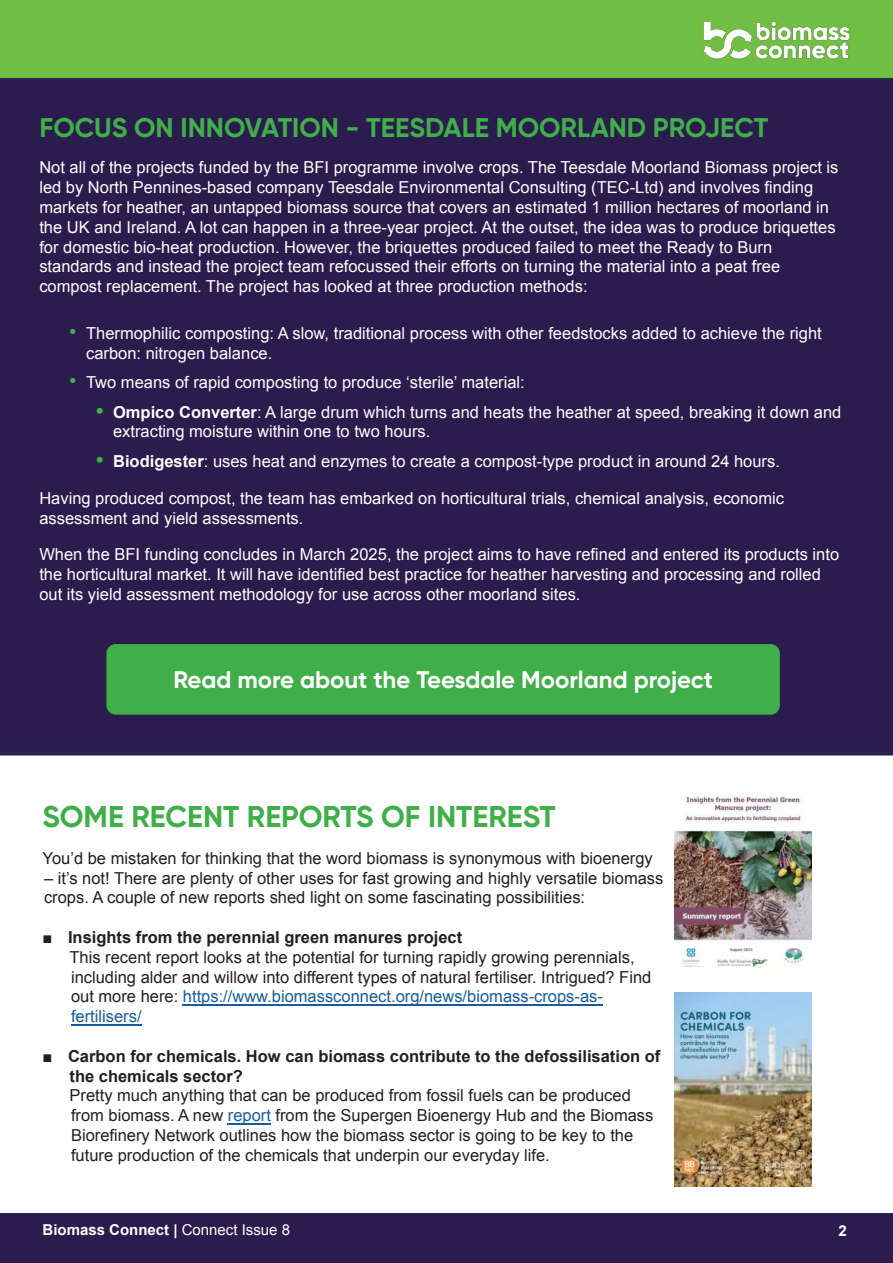
<style>
.page{position:relative;width:893px;height:1263px;background:#fff}
.page>*{position:absolute;margin:0;border:0;box-sizing:border-box;transform-origin:0 0}
.t1{font:700 30px "Gilroy";color:#40ae49}
.t2{font:700 27px "Gilroy";color:#40ae49}
.t3{font:700 24px "Gilroy";color:#fff}
.t4{font:16.5px/19.8px "Arial";color:#fff}
.t5{font:16.5px/19.8px "Arial";color:#231f20}
.t6{font:700 16.5px/19.8px "Arial";color:#231f20}
.t7{font:700 15px "Arial";color:#fff}
.s1{font-size:21px;color:#40ae49}
.s2{font-weight:700;font-size:21px;color:#40ae49}
.s3{font-weight:700}
.s4{color:#175d9e}
.s5{font-weight:400}
</style>
<div class="page">
<div style="left:0;top:78px;width:893px;height:677px;background:#2a1c4d"></div>
<div style="left:0;top:1213px;width:893px;height:50px;background:#2a1c4d"></div>
<div style="left:0;top:0;width:893px;height:78px;background:#70be44"></div>
<img style="left:704px;top:21px;width:146px;height:38px">
<hr style="left:183px;top:1004px;width:420px;height:1px;background:#175d9e">
<hr style="left:71px;top:1024px;width:71px;height:1px;background:#175d9e">
<hr style="left:228px;top:1123px;width:43px;height:1px;background:#175d9e">
<div style="left:106px;top:644px;width:674px;height:71px;background:#40ae49;border:2px solid #40ae49;border-radius:9px"></div>
<img style="left:675px;top:992px;width:136px;height:194px">
<img style="left:675px;top:796px;width:136px;height:172px">
<h2 class="t2" style="left:39px;top:110px;width:730px">FOCUS ON INNOVATION - TEESDALE MOORLAND PROJECT</h2>
<p class="t4" style="left:39px;top:158px;width:801px">Not all of the projects funded by the BFI programme involve crops. The Teesdale Moorland Biomass project is led by North Pennines-based company Teesdale Environmental Consulting (TEC-Ltd) and involves finding markets for heather, an untapped biomass source that covers an estimated 1 million hectares of moorland in the UK and Ireland. A lot can happen in a three-year project. At the outset, the idea was to produce briquettes for domestic bio-heat production. However, the briquettes produced failed to meet the Ready to Burn standards and instead the project team refocussed their efforts on turning the material into a peat free compost replacement. The project has looked at three production methods:</p>
<p class="t4" style="left:86px;top:323px;width:737px;text-indent:-17px"><span class="s1">•</span> Thermophilic composting: A slow, traditional process with other feedstocks added to achieve the right carbon: nitrogen balance.</p>
<p class="t4" style="left:69px;top:373px;width:457px"><span class="s1">•</span> Two means of rapid composting to produce ‘sterile’ material:</p>
<p class="t4" style="left:113px;top:402px;width:730px;text-indent:-17px"><span class="s2">•</span> <span class="s3">Ompico Converter</span>: A large drum which turns and heats the heather at speed, breaking it down and extracting moisture within one to two hours.</p>
<p class="t4" style="left:96px;top:451px;width:685px"><span class="s2">•</span> <span class="s3">Biodigester</span>: uses heat and enzymes to create a compost-type product in around 24 hours.</p>
<p class="t4" style="left:39px;top:488px;width:746px">Having produced compost, the team has embarked on horticultural trials, chemical analysis, economic assessment and yield assessments.</p>
<p class="t4" style="left:39px;top:545px;width:801px">When the BFI funding concludes in March 2025, the project aims to have refined and entered its products into the horticultural market. It will have identified best practice for heather harvesting and processing and rolled out its yield assessment methodology for use across other moorland sites.</p>
<h3 class="t3" style="left:173px;top:665px;width:541px">Read more about the Teesdale Moorland project</h3>
<h1 class="t1" style="left:43px;top:798px;width:515px">SOME RECENT REPORTS OF INTEREST</h1>
<p class="t5" style="left:43px;top:848px;width:612px">You’d be mistaken for thinking that the word biomass is synonymous with bioenergy</p>
<p class="t5" style="left:44px;top:868px;width:621px">– it’s not! There are plenty of other uses for fast growing and highly versatile biomass crops. A couple of new reports shed light on some fascinating possibilities:</p>
<p class="t6" style="left:43px;top:928px;width:421px">■ Insights from the perennial green manures project</p>
<p class="t5" style="left:70px;top:947px;width:583px">This recent report looks at the potential for turning rapidly growing perennials, including alder and willow into different types of natural fertiliser. Intrigued? Find out more here: <span class="s4">https://www.biomassconnect.org/news/biomass-crops-as&shy;fertilisers/</span></p>
<p class="t6" style="left:70px;top:1047px;width:592px;text-indent:-27px">■ Carbon for chemicals. How can biomass contribute to the defossilisation of the chemicals sector?</p>
<p class="t5" style="left:70px;top:1086px;width:585px">Pretty much anything that can be produced from fossil fuels can be produced from biomass. A new <span class="s4">report</span> from the Supergen Bioenergy Hub and the Biomass Biorefinery Network outlines how the biomass sector is going to be key to the future production of the chemicals that underpin our everyday life.</p>
<p class="t7" style="left:43px;top:1220px;width:249px">Biomass Connect | <span class="s5">Connect Issue 8</span></p>
<p class="t7" style="left:839px;top:1221px;width:10px">2</p>
</div>
